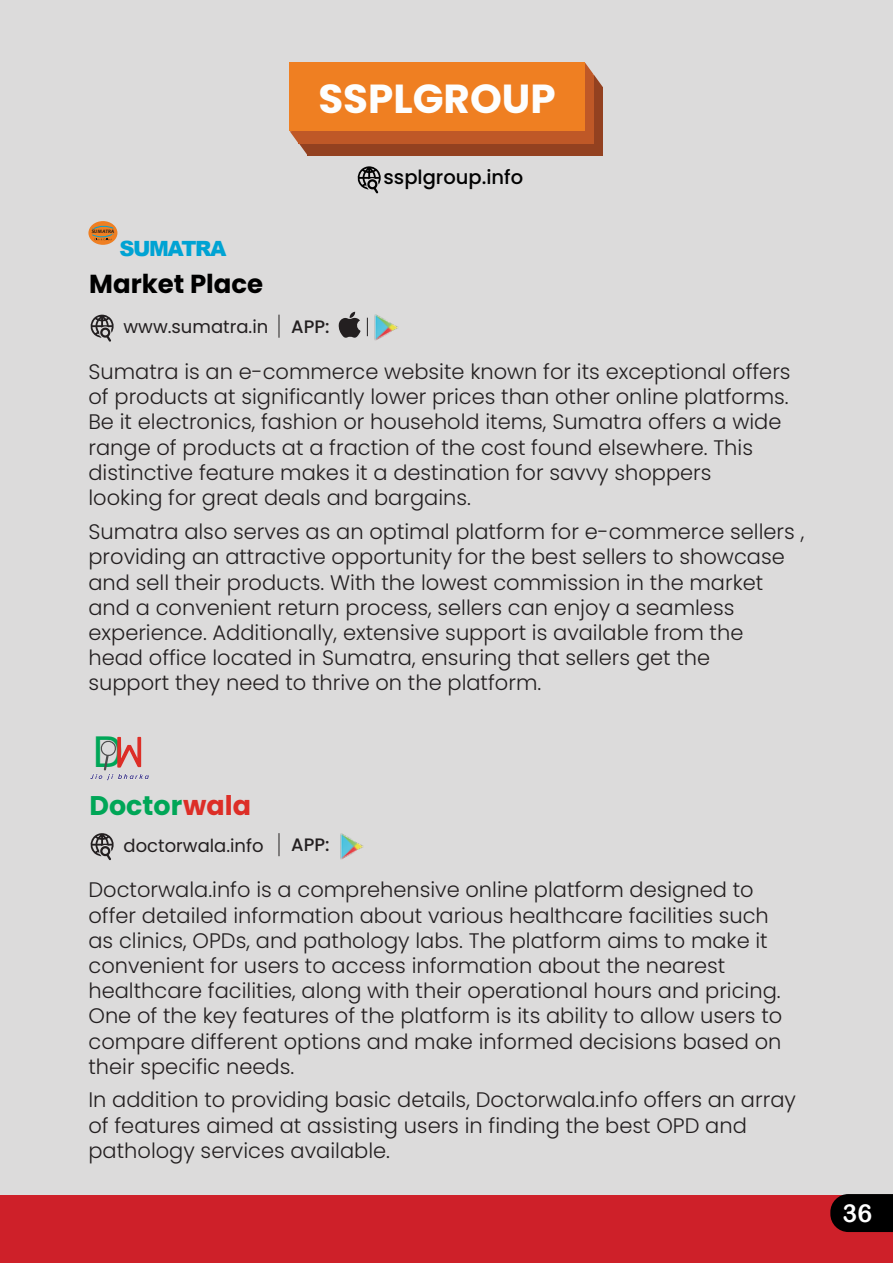
<style>
.page{position:relative;width:893px;height:1263px;background:#dcdbdb}
.page>*{position:absolute;margin:0;border:0;box-sizing:border-box;transform-origin:0 0}
.t1{font:42.6px "Arial";color:#00a657}
.t2{font:700 40.5px "Poppins";color:#fdfefe}
.t3{font:700 27px "Poppins";color:#00a657}
.t4{font:700 25.95px "Poppins";color:#000}
.t5{font:24.9px "Arial Rounded MT Bold";color:#fff}
.t6{font:300 21px/25.2px "Poppins";color:#231f20}
.t7{font:900 21px "Arial";letter-spacing:-.065em;color:#00a3d3}
.t8{font:500 19.5px "Poppins";color:#020202}
.t9{font:18px "Poppins";color:#231f20}
.t10{font:500 18px "Poppins";color:#231f20}
.t11{font:italic 700 5.1px "Candara";letter-spacing:.01em;color:#161717}
.s1{color:#dd2e27}
</style>
<div class="page">
<svg style="left:279px;top:833px;width:1px;height:23px"></svg>
<div style="left:0;top:1195px;width:893px;height:68px;background:#ce2029"></div>
<svg style="left:88px;top:221px;width:29px;height:24px"></svg>
<svg style="left:92px;top:225px;width:22px;height:15px"></svg>
<svg style="left:90px;top:314px;width:24px;height:28px"></svg>
<svg style="left:279px;top:315px;width:1px;height:23px"></svg>
<svg style="left:367px;top:318px;width:1px;height:18px"></svg>
<svg style="left:338px;top:312px;width:23px;height:26px"></svg>
<img style="left:374px;top:314px;width:24px;height:27px">
<svg style="left:90px;top:833px;width:24px;height:27px"></svg>
<img style="left:340px;top:833px;width:23px;height:27px">
<svg style="left:90px;top:736px;width:59px;height:44px"></svg>
<svg style="left:357px;top:166px;width:24px;height:27px"></svg>
<div style="left:308px;top:87px;width:295px;height:69px;background:#934120"></div>
<svg style="left:585px;top:63px;width:18px;height:24px"></svg>
<svg style="left:290px;top:131px;width:18px;height:25px"></svg>
<div style="left:299px;top:75px;width:295px;height:68px;background:#bf5827"></div>
<div style="left:290px;top:63px;width:295px;height:68px;background:#ef7f22"></div>
<svg style="left:830px;top:1194px;width:63px;height:38px;background:#0d0303"></svg>
<h2 class="t2" style="left:318px;top:75px;width:239px">SSPLGROUP</h2>
<p class="t11" style="left:92px;top:228px;width:24px">SUMATRA</p>
<p class="t7" style="left:119px;top:233px;width:109px">SUMATRA</p>
<p class="t4" style="left:89px;top:269px;width:176px">Market Place</p>
<p class="t9" style="left:124px;top:316px;width:146px">www.sumatra.in</p>
<p class="t10" style="left:291px;top:316px;width:40px">APP:</p>
<p class="t8" style="left:383px;top:166px;width:141px">ssplgroup.info</p>
<p class="t6" style="left:88px;top:359px;width:704px">Sumatra is an e-commerce website known for its exceptional offers of products at significantly lower prices than other online platforms.<br>Be it electronics, fashion or household items, Sumatra offers a wide range of products at a fraction of the cost found elsewhere. This distinctive feature makes it a destination for savvy shoppers looking for great deals and bargains.</p>
<p class="t6" style="left:88px;top:519px;width:717px">Sumatra also serves as an optimal platform for e-commerce sellers , providing an attractive opportunity for the best sellers to showcase and sell their products. With the lowest commission in the market and a convenient return process, sellers can enjoy a seamless experience. Additionally, extensive support is available from the<br>head office located in Sumatra, ensuring that sellers get the<br>support they need to thrive on the platform.</p>
<h1 class="t1" style="left:93px;top:723px;width:32px">D</h1>
<p class="t3" style="left:89px;top:789px;width:163px">Doctor <span class="s1">wala</span></p>
<p class="t9" style="left:124px;top:835px;width:141px">doctorwala.info</p>
<p class="t10" style="left:291px;top:834px;width:40px">APP:</p>
<p class="t6" style="left:88px;top:878px;width:695px">Doctorwala.info is a comprehensive online platform designed to offer detailed information about various healthcare facilities such as clinics, OPDs, and pathology labs. The platform aims to make it convenient for users to access information about the nearest healthcare facilities, along with their operational hours and pricing.<br>One of the key features of the platform is its ability to allow users to compare different options and make informed decisions based on their specific needs.</p>
<p class="t6" style="left:88px;top:1087px;width:709px">In addition to providing basic details, Doctorwala.info offers an array of features aimed at assisting users in finding the best OPD and pathology services available.</p>
<p class="t5" style="left:843px;top:1198px;width:31px">36</p>
</div>
